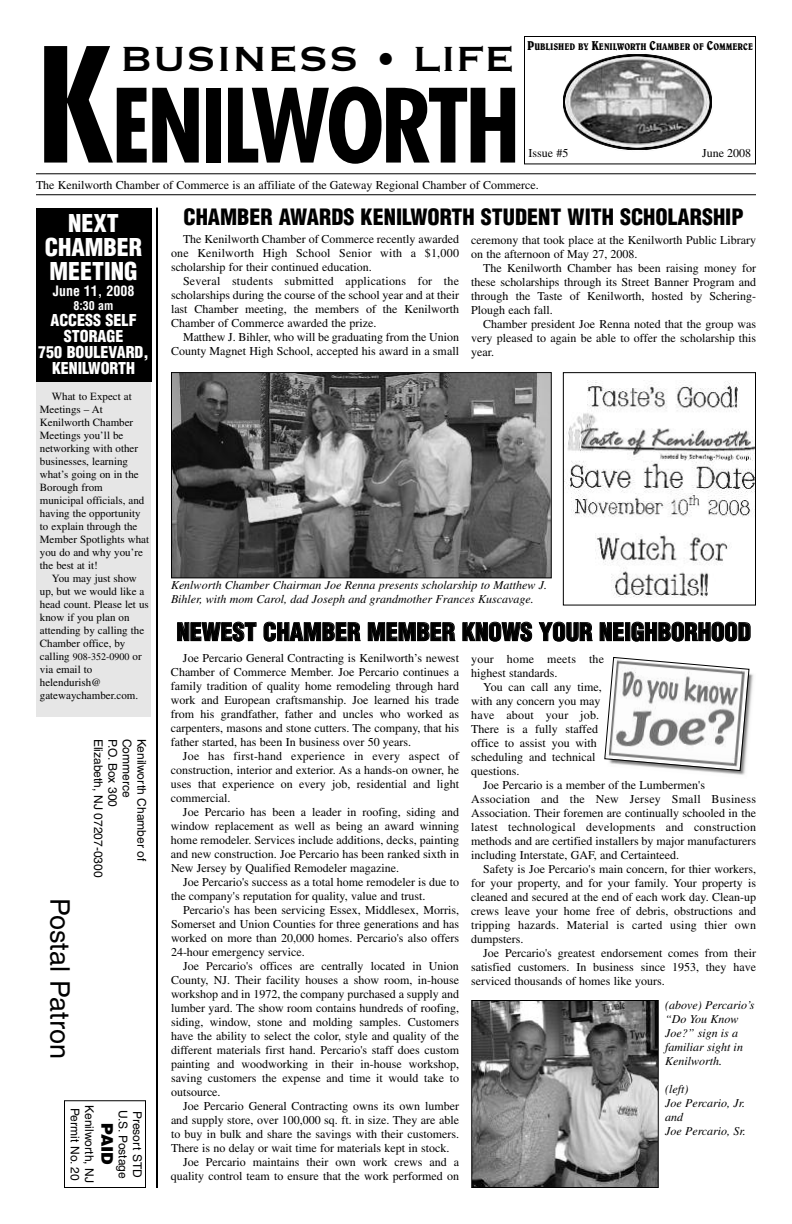
<style>
.page{position:relative;width:792px;height:1224px;background:#fff}
.page>*{position:absolute;margin:0;border:0;box-sizing:border-box;transform-origin:0 0}
.t1{font:700 condensed 154.5px "Futura";color:#000}
.t2{font:700 condensed 99.2px "Futura";letter-spacing:-.035em;color:#000}
.t3{font:45.8px "Copperplate";color:#000}
.t4{font:27px "Helvetica";color:#000}
.t5{font:900 condensed 24px "Helvetica";color:#000}
.t6{font:900 condensed 24px/24px "Helvetica";color:#fff;text-align:center}
.t7{font:900 condensed 22px "Helvetica";color:#000}
.t8{font:900 condensed 16px/16px "Helvetica";color:#fff;text-align:center}
.t9{font:900 16px "Helvetica";color:#000}
.t10{font:700 condensed 14px "Helvetica";color:#fff}
.t11{font:12px/14px "Times";color:#000;text-align:justify}
.t12{font:italic 12px/14px "Times";color:#000}
.t13{font:12px/14.4px "Helvetica";color:#000}
.t14{font:700 condensed 12px "Helvetica";color:#fff}
.t15{font:11px/13px "Times";color:#000}
.t16{font:10px "Times";color:#000}
.t17{font:condensed 9.8px "Belwe";color:#000}
.s1{font-size:13px}
.s2{font-size:11px}
</style>
<div class="page">
<hr style="left:36px;top:173px;width:720px;height:1px;background:#000">
<hr style="left:36px;top:194px;width:720px;height:1px;background:#000">
<div style="left:524px;top:36px;width:232px;height:128px;border:1px solid #000"></div>
<hr style="left:156px;top:208px;width:2px;height:980px;background:#000">
<div style="left:64px;top:1100px;width:82px;height:88px;border:1px solid #000"></div>
<div style="left:36px;top:352px;width:115px;height:365px;background:#e6e6e6"></div>
<div style="left:36px;top:208px;width:115px;height:174px;background:#000"></div>
<img style="left:562px;top:52px;width:152px;height:100px;border-radius:50%">
<img style="left:473px;top:1002px;width:184px;height:184px">
<div style="left:471px;top:1000px;width:188px;height:188px;border:1px solid #000"></div>
<img style="left:173px;top:374px;width:377px;height:202px">
<div style="left:171px;top:372px;width:381px;height:206px;border:1px solid #000"></div>
<img style="left:567px;top:380px;width:187px;height:218px">
<div style="left:563px;top:372px;width:193px;height:234px;border:1px solid #000"></div>
<img style="left:711px;top:673px;width:43px;height:102px">
<svg style="left:604px;top:657px;width:146px;height:115px"></svg>
<p class="t17" style="left:527px;top:43px;width:227px"><span class="s1">P</span>UBLISHED BY <span class="s1">K</span>ENILWORTH <span class="s1">C</span>HAMBER OF <span class="s1">C</span>OMMERCE</p>
<h3 class="t3" style="left:120px;top:29px;width:396px">BUSINESS • LIFE</h3>
<h1 class="t1" style="left:36px;top:38px;width:81px">K</h1>
<p class="t11" style="left:36px;top:179px;width:504px">The Kenilworth Chamber of Commerce is an affiliate of the Gateway Regional Chamber of Commerce.</p>
<h2 class="t2" style="left:111px;top:83px;width:410px">ENILWORTH</h2>
<p class="t11" style="left:528px;top:147px;width:41px">Issue #5</p>
<p class="t11" style="left:702px;top:147px;width:51px">June 2008</p>
<h3 class="t6" style="left:45px;top:212px;width:99px">NEXT<br>CHAMBER<br>MEETING</h3>
<p class="t10" style="left:53px;top:283px;width:83px">June 11, 2008</p>
<p class="t14" style="left:74px;top:299px;width:41px">8:30 am</p>
<h3 class="t8" style="left:38px;top:313px;width:112px">ACCESS SELF<br>STORAGE<br>750 BOULEVARD,<br>KENILWORTH</h3>
<p class="t15" style="left:40px;top:391px;width:111px;text-indent:12px">What to Expect at<br>Meetings – At<br>Kenilworth Chamber<br>Meetings you’ll be networking with other businesses, learning what’s going on in the<br>Borough from municipal officials, and having the opportunity to explain through the<br>Member Spotlights what you do and why you’re the best at it!</p>
<p class="t15" style="left:40px;top:573px;width:110px;text-indent:12px">You may just show up, but we would like a head count. Please let us know if you plan on attending by calling the<br>Chamber office, by</p>
<p class="t16" style="left:40px;top:654px;width:103px"><span class="s2">calling</span> 908-352-0900 <span class="s2">or</span></p>
<p class="t15" style="left:40px;top:664px;width:100px">via email to helendurish@ gatewaychamber.com.</p>
<h3 class="t4" style="left:70px;top:898px;width:162px;rotate:90deg">Postal Patron</h3>
<p class="t13" style="left:148px;top:739px;width:140px;rotate:90deg">Kenilworth Chamber of<br>Commerce<br>P.O. Box 300<br>Elizabeth, NJ 07207-0300</p>
<p class="t13" style="left:95px;top:1105px;width:79px;rotate:90deg">Kenilworth, NJ<br>Permit No. 20</p>
<p class="t13" style="left:143px;top:1110px;width:70px;rotate:90deg">Presort STD<br>U.S. Postage</p>
<h3 class="t9" style="left:116px;top:1123px;width:43px;rotate:90deg">PAID</h3>
<h3 class="t7" style="left:183px;top:205px;width:562px">CHAMBER AWARDS KENILWORTH STUDENT WITH SCHOLARSHIP</h3>
<p class="t11" style="left:171px;top:233px;width:290px;text-indent:12px">The Kenilworth Chamber of Commerce recently awarded one Kenilworth High School Senior with a $1,000 scholarship for their continued education.</p>
<p class="t11" style="left:171px;top:275px;width:290px;text-indent:12px">Several students submitted applications for the scholarships during the course of the school year and at their last Chamber meeting, the members of the Kenilworth Chamber of Commerce awarded the prize.</p>
<p class="t11" style="left:171px;top:331px;width:290px;text-align:right">Matthew J. Bihler, who will be graduating from the Union<br>County Magnet High School, accepted his award in a small</p>
<p class="t11" style="left:471px;top:234px;width:287px">ceremony that took place at the Kenilworth Public Library on the afternoon of May 27, 2008.</p>
<p class="t11" style="left:471px;top:262px;width:287px;text-indent:12px">The Kenilworth Chamber has been raising money for these scholarships through its Street Banner Program and through the Taste of Kenilworth, hosted by Schering-Plough each fall.</p>
<p class="t11" style="left:471px;top:318px;width:287px;text-indent:12px">Chamber president Joe Renna noted that the group was very pleased to again be able to offer the scholarship this year.</p>
<p class="t12" style="left:171px;top:579px;width:378px">Kenlworth Chamber Chairman Joe Renna presents scholarship to Matthew J.<br>Bihler, with mom Carol, dad Joseph and grandmother Frances Kuscavage.</p>
<h3 class="t5" style="left:177px;top:618px;width:576px">NEWEST CHAMBER MEMBER KNOWS YOUR NEIGHBORHOOD</h3>
<p class="t11" style="left:171px;top:652px;width:290px;text-indent:12px">Joe Percario General Contracting is Kenilworth’s newest Chamber of Commerce Member. Joe Percario continues a family tradition of quality home remodeling through hard work and European craftsmanship. Joe learned his trade from his grandfather, father and uncles who worked as carpenters, masons and stone cutters. The company, that his father started, has been In business over 50 years.</p>
<p class="t11" style="left:171px;top:750px;width:290px;text-indent:12px">Joe has first-hand experience in every aspect of construction, interior and exterior. As a hands-on owner, he uses that experience on every job, residential and light commercial.</p>
<p class="t11" style="left:171px;top:806px;width:290px;text-indent:12px">Joe Percario has been a leader in roofing, siding and window replacement as well as being an award winning home remodeler. Services include additions, decks, painting and new construction. Joe Percario has been ranked sixth in New Jersey by Qualified Remodeler magazine.</p>
<p class="t11" style="left:171px;top:876px;width:290px;text-indent:12px">Joe Percario's success as a total home remodeler is due to the company's reputation for quality, value and trust.</p>
<p class="t11" style="left:171px;top:904px;width:290px;text-indent:12px">Percario's has been servicing Essex, Middlesex, Morris, Somerset and Union Counties for three generations and has worked on more than 20,000 homes. Percario's also offers 24-hour emergency service.</p>
<p class="t11" style="left:171px;top:960px;width:290px;text-indent:12px">Joe Percario's offices are centrally located in Union County, NJ. Their facility houses a show room, in-house workshop and in 1972, the company purchased a supply and lumber yard. The show room contains hundreds of roofing, siding, window, stone and molding samples. Customers have the ability to select the color, style and quality of the different materials first hand. Percario's staff does custom painting and woodworking in their in-house workshop, saving customers the expense and time it would take to outsource.</p>
<p class="t11" style="left:183px;top:1100px;width:278px">Joe Percario General Contracting owns its own lumber</p>
<p class="t11" style="left:171px;top:1114px;width:290px">and supply store, over 100,000 sq. ft. in size. They are able</p>
<p class="t11" style="left:171px;top:1128px;width:290px">to buy in bulk and share the savings with their customers.</p>
<p class="t11" style="left:171px;top:1142px;width:280px">There is no delay or wait time for materials kept in stock.</p>
<p class="t11" style="left:183px;top:1156px;width:278px">Joe Percario maintains their own work crews and a</p>
<p class="t11" style="left:171px;top:1170px;width:290px">quality control team to ensure that the work performed on</p>
<p class="t11" style="left:471px;top:654px;width:134px">your home meets the highest standards.</p>
<p class="t11" style="left:471px;top:682px;width:132px;text-align:left;text-indent:12px">You can call any time, with any concern you may have about your job.<br>There is a fully staffed office to assist you with scheduling and technical questions.</p>
<p class="t11" style="left:471px;top:780px;width:286px;text-align:left;text-indent:12px">Joe Percario is a member of the Lumbermen's Association and the New Jersey Small Business Association. Their foremen are continually schooled in the latest technological developments and construction methods and are certified installers by major manufacturers including Interstate, GAF, and Certainteed.</p>
<p class="t11" style="left:471px;top:864px;width:286px;text-indent:12px">Safety is Joe Percario's main concern, for thier workers, for your property, and for your family. Your property is cleaned and secured at the end of each work day. Clean-up crews leave your home free of debris, obstructions and tripping hazards. Material is carted using thier own dumpsters.</p>
<p class="t11" style="left:471px;top:948px;width:286px;text-indent:12px">Joe Percario's greatest endorsement comes from their satisfied customers. In business since 1953, they have serviced thousands of homes like yours.</p>
<p class="t12" style="left:665px;top:999px;width:91px">(above) Percario’s “Do You Know<br>Joe?” sign is a familiar sight in<br>Kenilworth.</p>
<p class="t12" style="left:665px;top:1083px;width:82px">(left)<br>Joe Percario, Jr. and<br>Joe Percario, Sr.</p>
</div>
